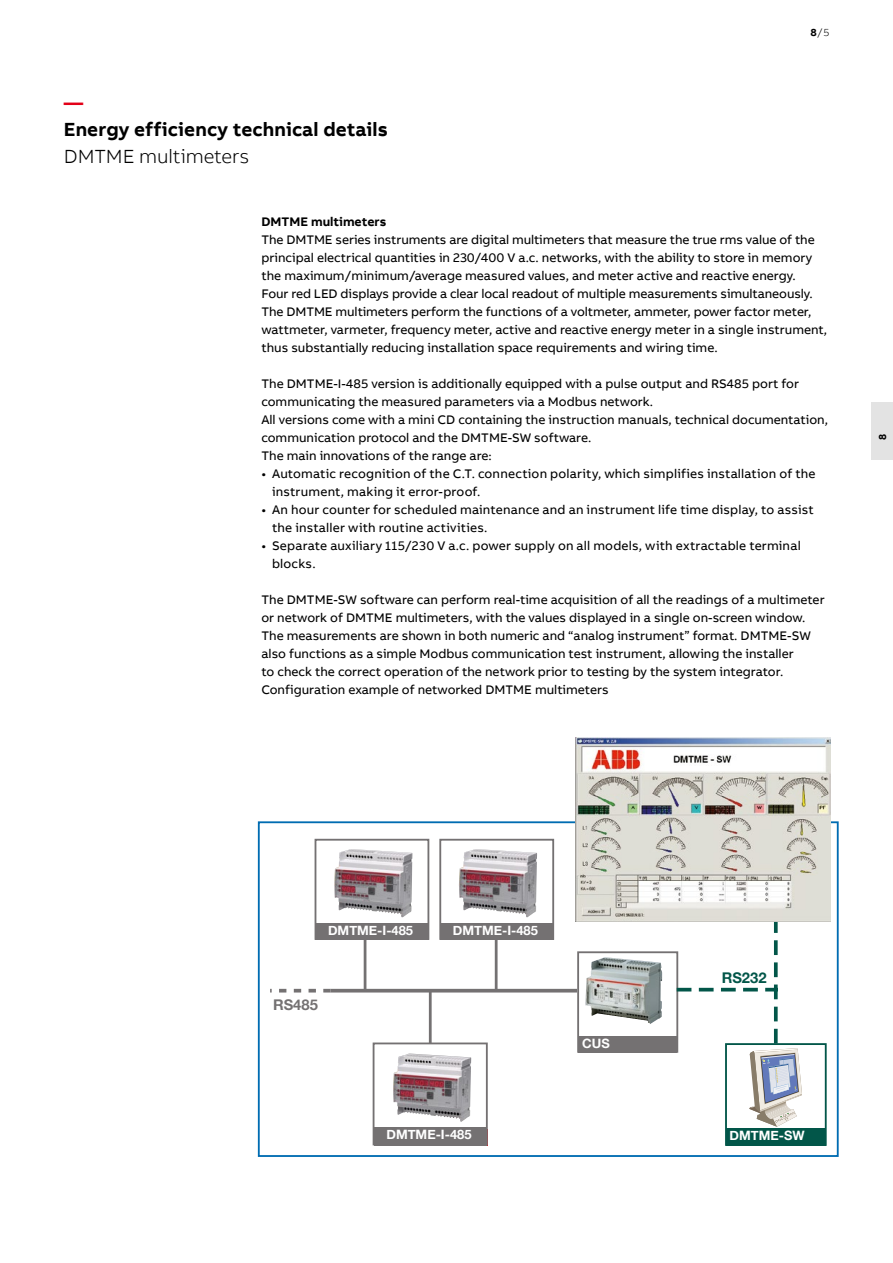
<style>
.page{position:relative;width:893px;height:1263px;background:#fff}
.page>*{position:absolute;margin:0;border:0;box-sizing:border-box;transform-origin:0 0}
.t1{font:700 19.5px "AB Bvoice";letter-spacing:.005em;color:#000}
.t2{font:300 19.5px "AB Bvoice";letter-spacing:-.005em;color:#000}
.t3{font:700 19.5px "AB Bvoice";color:#e30018}
.t4{font:700 14.7px "Helvetica Neue";color:#747172}
.t5{font:700 14.7px "Helvetica Neue";color:#025649}
.t6{font:700 12.9px "Helvetica Neue";color:#fff}
.t7{font:12.75px/18px "AB Bvoice";color:#000}
.t8{font:700 12.75px "AB Bvoice";color:#000}
.t9{font:300 10.5px "AB Bvoice";color:#000}
.t10{font:700 10.5px "AB Bvoice";color:#000;scale:.95 1}
.t11{font:700 9.3px "Helvetica Neue";color:#fff}
.s1{font-weight:700}
</style>
<div class="page">
<div style="left:258px;top:821px;width:581px;height:336px;border:2px solid #006cb2"></div>
<hr style="left:331px;top:989px;width:246px;height:3px;background:#747172">
<svg style="left:270px;top:989px;width:61px;height:3px"></svg>
<hr style="left:364px;top:936px;width:2px;height:55px;background:#747172">
<hr style="left:429px;top:991px;width:3px;height:54px;background:#747172">
<hr style="left:495px;top:936px;width:3px;height:55px;background:#747172">
<div style="left:577px;top:951px;width:101px;height:102px;border:2px solid #747172"></div>
<div style="left:725px;top:1043px;width:102px;height:103px;border:2px solid #025649"></div>
<svg style="left:677px;top:922px;width:125px;height:205px"></svg>
<div style="left:579px;top:1036px;width:98px;height:16px;background:#747172"></div>
<div style="left:726px;top:1128px;width:100px;height:17px;background:#025649"></div>
<img style="left:585px;top:957px;width:77px;height:67px">
<div style="left:315px;top:839px;width:114px;height:101px;border:2px solid #747172"></div>
<div style="left:315px;top:923px;width:113px;height:17px;background:#747172"></div>
<div style="left:439px;top:839px;width:115px;height:101px;border:2px solid #747172"></div>
<div style="left:440px;top:923px;width:113px;height:17px;background:#747172"></div>
<div style="left:373px;top:1042px;width:115px;height:103px;border:2px solid #747172"></div>
<div style="left:374px;top:1127px;width:112px;height:19px;background:#747172"></div>
<img style="left:575px;top:737px;width:255px;height:185px">
<img style="left:334px;top:849px;width:77px;height:68px">
<img style="left:459px;top:849px;width:77px;height:68px">
<img style="left:393px;top:1053px;width:77px;height:69px">
<div style="left:872px;top:402px;width:21px;height:57px;background:#e3e3e3"></div>
<h1 class="t3" style="left:64px;top:90px;width:21px">—</h1>
<h1 class="t1" style="left:64px;top:117px;width:326px">Energy efficiency technical details</h1>
<h1 class="t2" style="left:64px;top:145px;width:187px">DMTME multimeters</h1>
<p class="t9" style="left:810px;top:26px;width:20px"><span class="s1">8</span>/5</p>
<p class="t8" style="left:261px;top:213px;width:127px">DMTME multimeters</p>
<p class="t7" style="left:261px;top:231px;width:567px">The DMTME series instruments are digital multimeters that measure the true rms value of the principal electrical quantities in 230/400 V a.c. networks, with the ability to store in memory the maximum/minimum/average measured values, and meter active and reactive energy.<br>Four red LED displays provide a clear local readout of multiple measurements simultaneously.<br>The DMTME multimeters perform the functions of a voltmeter, ammeter, power factor meter, wattmeter, varmeter, frequency meter, active and reactive energy meter in a single instrument, thus substantially reducing installation space requirements and wiring time.</p>
<p class="t7" style="left:261px;top:375px;width:568px">The DMTME-I-485 version is additionally equipped with a pulse output and RS485 port for communicating the measured parameters via a Modbus network.<br>All versions come with a mini CD containing the instruction manuals, technical documentation, communication protocol and the DMTME-SW software.<br>The main innovations of the range are:</p>
<p class="t7" style="left:272px;top:465px;width:545px;text-indent:-11px">• Automatic recognition of the C.T. connection polarity, which simplifies installation of the instrument, making it error-proof.</p>
<p class="t7" style="left:272px;top:501px;width:543px;text-indent:-11px">• An hour counter for scheduled maintenance and an instrument life time display, to assist the installer with routine activities.</p>
<p class="t7" style="left:272px;top:537px;width:530px;text-indent:-11px">• Separate auxiliary 115/230 V a.c. power supply on all models, with extractable terminal blocks.</p>
<p class="t7" style="left:261px;top:591px;width:565px">The DMTME-SW software can perform real-time acquisition of all the readings of a multimeter or network of DMTME multimeters, with the values displayed in a single on-screen window.<br>The measurements are shown in both numeric and “analog instrument” format. DMTME-SW also functions as a simple Modbus communication test instrument, allowing the installer<br>to check the correct operation of the network prior to testing by the system integrator.<br>Configuration example of networked DMTME multimeters</p>
<p class="t10" style="left:876px;top:440px;width:8px;rotate:-90deg">8</p>
<p class="t6" style="left:328px;top:920px;width:87px">DMTME-I-485</p>
<p class="t6" style="left:453px;top:920px;width:87px">DMTME-I-485</p>
<p class="t4" style="left:273px;top:993px;width:46px">RS485</p>
<p class="t6" style="left:386px;top:1124px;width:87px">DMTME-I-485</p>
<p class="t11" style="left:384px;top:1126px;width:30px">MTME</p>
<p class="t6" style="left:376px;top:1126px;width:106px">DMTME-I-485-96</p>
<p class="t6" style="left:582px;top:1033px;width:29px">CUS</p>
<p class="t5" style="left:722px;top:966px;width:46px">RS232</p>
<p class="t6" style="left:730px;top:1125px;width:77px">DMTME-SW</p>
</div>
